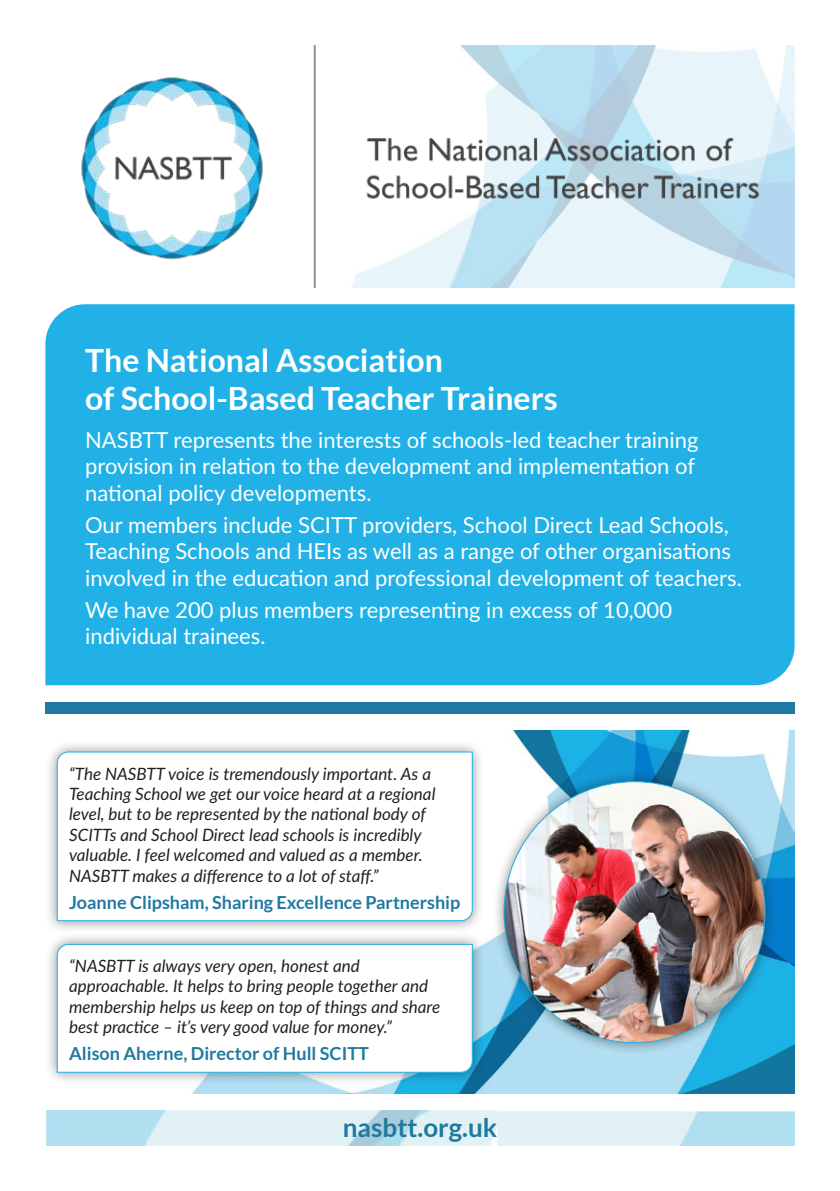
<style>
.page{position:relative;width:840px;height:1191px;background:#fff}
.page>*{position:absolute;margin:0;border:0;box-sizing:border-box;transform-origin:0 0}
.t1{font:700 32px/38.4px "Lato";color:#fff}
.t2{font:700 26px "Lato";color:#2079a0}
.t3{font:22px/26.4px "Lato";color:#fff}
.t4{font:700 18px "Lato";color:#2079a0}
.t5{font:italic 17px/20.4px "Lato";color:#231f20}
</style>
<div class="page">
<img style="left:767px;top:45px;width:27px;height:242px">
<img style="left:81px;top:45px;width:686px;height:242px">
<div style="left:45px;top:304px;width:749px;height:381px;background:#21b1e6"></div>
<div style="left:45px;top:702px;width:749px;height:11px;background:#2079a0"></div>
<img style="left:46px;top:1110px;width:748px;height:35px">
<img style="left:192px;top:730px;width:602px;height:363px">
<div style="left:491px;top:769px;width:286px;height:286px;background:#231f20;opacity:.5"></div>
<img style="left:503px;top:781px;width:261px;height:261px;border-radius:130px">
<div style="left:45px;top:739px;width:440px;height:194px;background:#231f20;opacity:.5"></div>
<svg style="left:56px;top:751px;width:417px;height:170px"></svg>
<div style="left:45px;top:932px;width:440px;height:152px;background:#231f20;opacity:.5"></div>
<svg style="left:56px;top:943px;width:417px;height:130px"></svg>
<h1 class="t1" style="left:85px;top:343px;width:474px">The National Association<br>of School-Based Teacher Trainers</h1>
<p class="t3" style="left:85px;top:428px;width:614px">NASBTT represents the interests of schools-led teacher training provision in relation to the development and implementation of national policy developments.</p>
<p class="t3" style="left:85px;top:510px;width:658px">Our members include SCITT providers, School Direct Lead Schools,<br>Teaching Schools and HEIs as well as a range of other organisations involved in the education and professional development of teachers.</p>
<p class="t3" style="left:85px;top:595px;width:588px">We have 200 plus members representing in excess of 10,000 individual trainees.</p>
<p class="t5" style="left:69px;top:764px;width:367px">“The NASBTT voice is tremendously important. As a Teaching School we get our voice heard at a regional level, but to be represented by the national body of SCITTs and School Direct lead schools is incredibly valuable. I feel welcomed and valued as a member.<br>NASBTT makes a difference to a lot of staff.”</p>
<p class="t4" style="left:69px;top:895px;width:392px">Joanne Clipsham, Sharing Excellence Partnership</p>
<p class="t5" style="left:69px;top:956px;width:372px">“NASBTT is always very open, honest and approachable. It helps to bring people together and membership helps us keep on top of things and share best practice – it’s very good value for money.”</p>
<p class="t4" style="left:69px;top:1047px;width:301px">Alison Aherne, Director of Hull SCITT</p>
<h2 class="t2" style="left:342px;top:1117px;width:156px">nasbtt.org.uk</h2>
</div>
